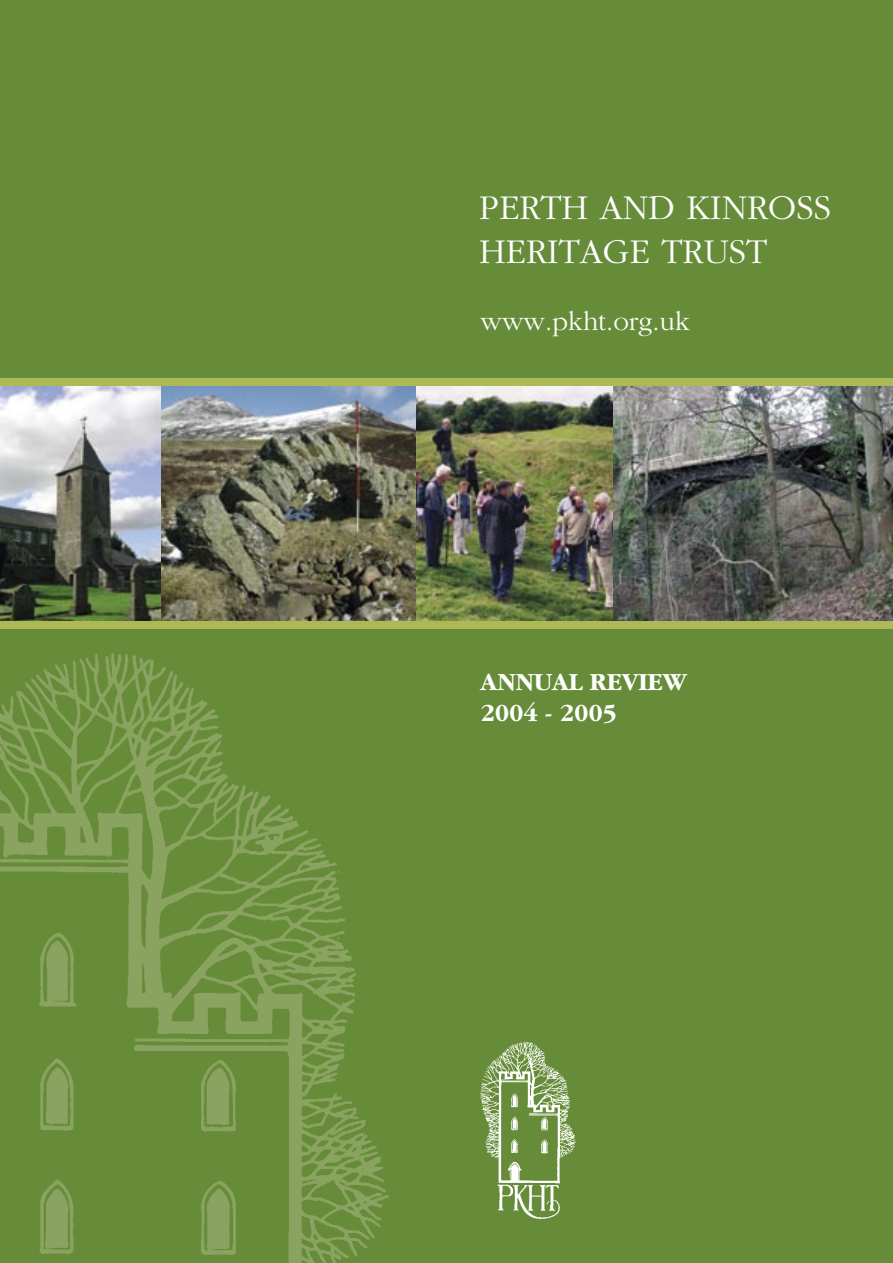
<style>
.page{position:relative;width:893px;height:1263px;background:#668c39}
.page>*{position:absolute;margin:0;border:0;box-sizing:border-box;transform-origin:0 0}
.t1{font:300 36.15px/43.5px "Garamond";color:#fff}
.t2{font:300 27.6px "Garamond";color:#fff}
.t3{font:700 25.5px/30.6px "Garamond";color:#fff}
</style>
<div class="page">
<img style="left:0;top:386px;width:893px;height:235px">
<img style="left:479px;top:1041px;width:98px;height:178px">
<div style="left:0;top:378px;width:893px;height:8px;background:#acb956"></div>
<div style="left:0;top:621px;width:893px;height:8px;background:#acb956"></div>
<img style="left:0;top:597px;width:447px;height:666px">
<p class="t1" style="left:479px;top:186px;width:354px">PERTH AND KINROSS<br>HERITAGE TRUST</p>
<p class="t2" style="left:480px;top:306px;width:211px">www.pkht.org.uk</p>
<p class="t3" style="left:480px;top:667px;width:208px">ANNUAL REVIEW<br>2004 - 2005</p>
</div>
